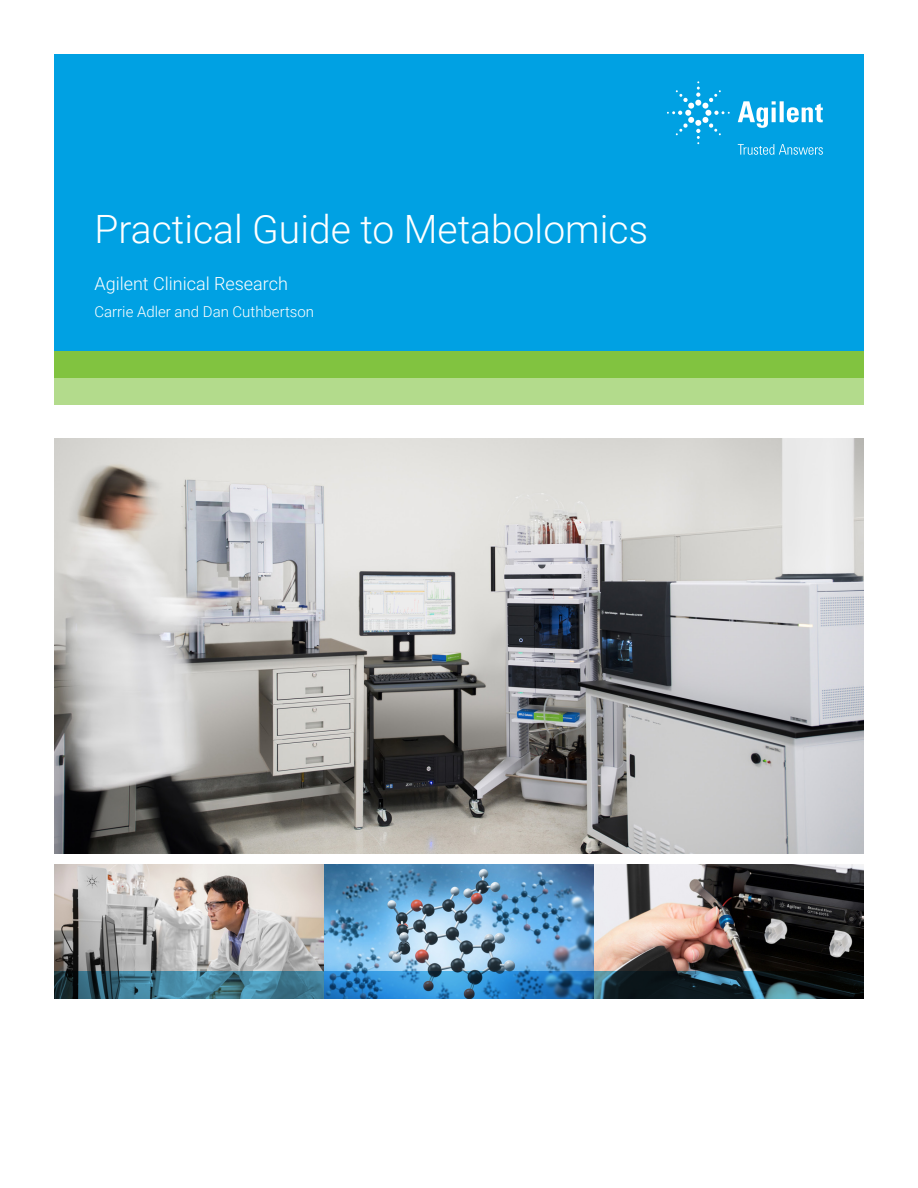
<style>
.page{position:relative;width:918px;height:1188px;background:#fff}
.page>*{position:absolute;margin:0;border:0;box-sizing:border-box;transform-origin:0 0}
.BROCHURE_headline_wh{font:300 39px "Roboto";color:#fff}
.BROCHURE_subhead_whi{font:300 18px "Roboto";color:#fff}
.BROCHURE_subhead_whi-2{font:300 15px "Roboto";color:#fff}
</style>
<div class="page">
<div style="left:54px;top:54px;width:810px;height:324px;background:#00a1e3"></div>
<div style="left:54px;top:351px;width:810px;height:27px;background:#81c340"></div>
<div style="left:54px;top:378px;width:810px;height:27px;background:#b3db8c"></div>
<img style="left:54px;top:864px;width:809px;height:107px">
<svg style="left:54px;top:971px;width:810px;height:28px;background:#2a5f7f"></svg>
<img style="left:54px;top:439px;width:810px;height:415px">
<svg style="left:738px;top:101px;width:85px;height:27px"></svg>
<svg style="left:667px;top:81px;width:63px;height:63px"></svg>
<svg style="left:738px;top:144px;width:85px;height:11px"></svg>
<p class="BROCHURE_headline_wh" style="left:94px;top:201px;width:555px">Practical Guide to Metabolomics</p>
<p class="BROCHURE_subhead_whi" style="left:94px;top:271px;width:195px">Agilent Clinical Research</p>
<p class="BROCHURE_subhead_whi-2" style="left:94px;top:301px;width:221px">Carrie Adler and Dan Cuthbertson</p>
</div>
